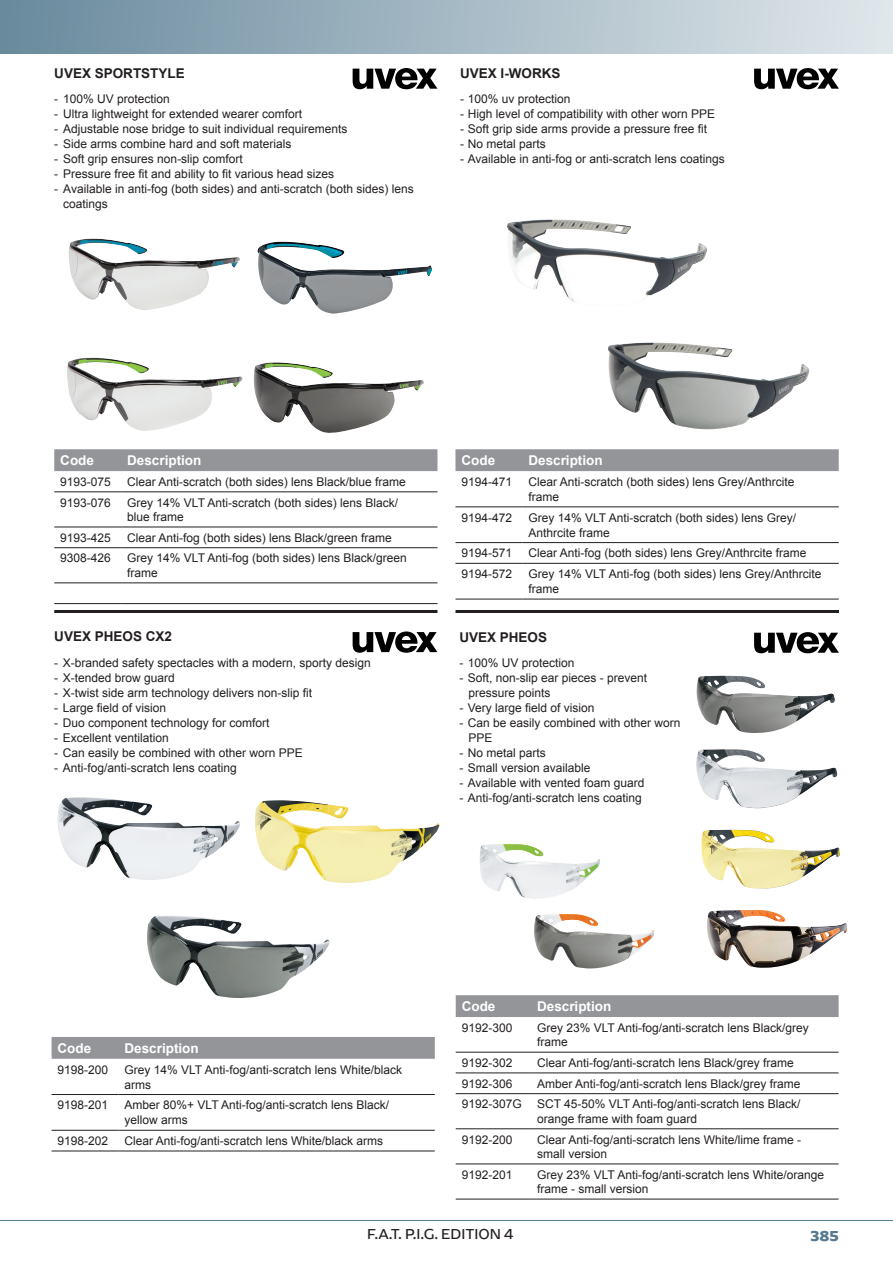
<style>
.page{position:relative;width:893px;height:1263px;background:#fff}
.page>*{position:absolute;margin:0;border:0;box-sizing:border-box;transform-origin:0 0}
.t1{font:15px "Arpona Sans";color:#231f20}
.t2{font:700 15px "Arpona Sans";color:#547a90}
.t3{font:700 13.5px "Arial";color:#fff}
.t4{font:700 13.5px "Arial";color:#231f20}
.t5{font:12px/15px "Arial";color:#231f20}
</style>
<div class="page">
<div style="left:0;top:0;width:893px;height:54px;background:linear-gradient(to right,#688a9d,#e1e7eb)"></div>
<hr style="left:0;top:1220px;width:893px;height:1px;background:#547a90">
<hr style="left:54px;top:610px;width:383px;height:3px;background:#231f20">
<hr style="left:455px;top:610px;width:384px;height:3px;background:#231f20">
<svg style="left:353px;top:68px;width:84px;height:21px"></svg>
<svg style="left:754px;top:68px;width:85px;height:21px"></svg>
<svg style="left:353px;top:631px;width:84px;height:22px"></svg>
<svg style="left:754px;top:632px;width:85px;height:21px"></svg>
<img style="left:69px;top:239px;width:171px;height:71px">
<img style="left:67px;top:357px;width:176px;height:74px">
<img style="left:253px;top:362px;width:171px;height:71px">
<img style="left:257px;top:242px;width:175px;height:72px">
<img style="left:507px;top:219px;width:200px;height:83px">
<img style="left:608px;top:343px;width:202px;height:87px">
<img style="left:147px;top:916px;width:183px;height:82px">
<img style="left:255px;top:800px;width:184px;height:83px">
<img style="left:57px;top:797px;width:183px;height:83px">
<img style="left:534px;top:914px;width:120px;height:55px">
<img style="left:696px;top:676px;width:139px;height:57px">
<img style="left:696px;top:749px;width:141px;height:59px">
<img style="left:701px;top:830px;width:139px;height:59px">
<img style="left:707px;top:910px;width:141px;height:58px">
<img style="left:480px;top:844px;width:120px;height:54px">
<div style="left:54px;top:449px;width:383px;height:22px;background:#939598"></div>
<hr style="left:54px;top:492px;width:67px;height:1px;background:#231f20">
<hr style="left:121px;top:492px;width:316px;height:1px;background:#231f20">
<hr style="left:54px;top:527px;width:67px;height:1px;background:#231f20">
<hr style="left:121px;top:527px;width:316px;height:1px;background:#231f20">
<hr style="left:54px;top:547px;width:67px;height:1px;background:#231f20">
<hr style="left:121px;top:547px;width:316px;height:1px;background:#231f20">
<hr style="left:54px;top:583px;width:67px;height:1px;background:#231f20">
<hr style="left:121px;top:583px;width:316px;height:1px;background:#231f20">
<hr style="left:54px;top:603px;width:67px;height:1px;background:#231f20">
<hr style="left:121px;top:603px;width:316px;height:1px;background:#231f20">
<div style="left:455px;top:449px;width:384px;height:22px;background:#939598"></div>
<hr style="left:455px;top:507px;width:67px;height:1px;background:#231f20">
<hr style="left:522px;top:507px;width:317px;height:1px;background:#231f20">
<hr style="left:455px;top:542px;width:67px;height:1px;background:#231f20">
<hr style="left:522px;top:542px;width:317px;height:1px;background:#231f20">
<hr style="left:455px;top:563px;width:67px;height:1px;background:#231f20">
<hr style="left:522px;top:563px;width:317px;height:1px;background:#231f20">
<hr style="left:455px;top:599px;width:67px;height:1px;background:#231f20">
<hr style="left:522px;top:599px;width:317px;height:1px;background:#231f20">
<div style="left:52px;top:1037px;width:383px;height:22px;background:#939598"></div>
<hr style="left:52px;top:1094px;width:67px;height:1px;background:#231f20">
<hr style="left:119px;top:1094px;width:316px;height:1px;background:#231f20">
<hr style="left:52px;top:1130px;width:67px;height:1px;background:#231f20">
<hr style="left:119px;top:1130px;width:316px;height:1px;background:#231f20">
<hr style="left:52px;top:1151px;width:67px;height:1px;background:#231f20">
<hr style="left:119px;top:1151px;width:316px;height:1px;background:#231f20">
<div style="left:456px;top:995px;width:383px;height:22px;background:#939598"></div>
<hr style="left:456px;top:1052px;width:75px;height:1px;background:#231f20">
<hr style="left:531px;top:1052px;width:308px;height:1px;background:#231f20">
<hr style="left:456px;top:1073px;width:75px;height:1px;background:#231f20">
<hr style="left:531px;top:1073px;width:308px;height:1px;background:#231f20">
<hr style="left:456px;top:1093px;width:75px;height:1px;background:#231f20">
<hr style="left:531px;top:1093px;width:308px;height:1px;background:#231f20">
<hr style="left:456px;top:1128px;width:75px;height:1px;background:#231f20">
<hr style="left:531px;top:1128px;width:308px;height:1px;background:#231f20">
<hr style="left:456px;top:1164px;width:75px;height:1px;background:#231f20">
<hr style="left:531px;top:1164px;width:308px;height:1px;background:#231f20">
<hr style="left:456px;top:1199px;width:75px;height:1px;background:#231f20">
<hr style="left:531px;top:1199px;width:308px;height:1px;background:#231f20">
<p class="t4" style="left:54px;top:64px;width:132px">UVEX SPORTSTYLE</p>
<p class="t5" style="left:54px;top:92px;width:117px">- 100% UV protection</p>
<p class="t5" style="left:54px;top:107px;width:249px">- Ultra lightweight for extended wearer comfort</p>
<p class="t5" style="left:54px;top:122px;width:295px">- Adjustable nose bridge to suit individual requirements</p>
<p class="t5" style="left:54px;top:137px;width:239px">- Side arms combine hard and soft materials</p>
<p class="t5" style="left:54px;top:152px;width:190px">- Soft grip ensures non-slip comfort</p>
<p class="t5" style="left:54px;top:167px;width:281px">- Pressure free fit and ability to fit various head sizes</p>
<p class="t5" style="left:63px;top:182px;width:352px;text-indent:-9px">- Available in anti-fog (both sides) and anti-scratch (both sides) lens coatings</p>
<p class="t4" style="left:460px;top:64px;width:102px">UVEX I-WORKS</p>
<p class="t5" style="left:460px;top:92px;width:112px">- 100% uv protection</p>
<p class="t5" style="left:460px;top:107px;width:256px">- High level of compatibility with other worn PPE</p>
<p class="t5" style="left:460px;top:122px;width:248px">- Soft grip side arms provide a pressure free fit</p>
<p class="t5" style="left:460px;top:137px;width:87px">- No metal parts</p>
<p class="t5" style="left:460px;top:152px;width:266px">- Available in anti-fog or anti-scratch lens coatings</p>
<p class="t3" style="left:60px;top:451px;width:35px">Code</p>
<p class="t3" style="left:127px;top:451px;width:76px">Description</p>
<p class="t5" style="left:60px;top:474px;width:52px">9193-075</p>
<p class="t5" style="left:127px;top:474px;width:280px">Clear Anti-scratch (both sides) lens Black/blue frame</p>
<p class="t5" style="left:60px;top:495px;width:52px">9193-076</p>
<p class="t5" style="left:127px;top:495px;width:272px;line-height:14.4px">Grey 14% VLT Anti-scratch (both sides) lens Black/ blue frame</p>
<p class="t5" style="left:60px;top:530px;width:52px">9193-425</p>
<p class="t5" style="left:127px;top:530px;width:266px">Clear Anti-fog (both sides) lens Black/green frame</p>
<p class="t5" style="left:60px;top:551px;width:52px">9308-426</p>
<p class="t5" style="left:127px;top:551px;width:281px;line-height:14.4px">Grey 14% VLT Anti-fog (both sides) lens Black/green frame</p>
<p class="t4" style="left:54px;top:628px;width:119px">UVEX PHEOS CX2</p>
<p class="t5" style="left:54px;top:655px;width:318px">- X-branded safety spectacles with a modern, sporty design</p>
<p class="t5" style="left:54px;top:670px;width:122px">- X-tended brow guard</p>
<p class="t5" style="left:54px;top:685px;width:259px">- X-twist side arm technology delivers non-slip fit</p>
<p class="t5" style="left:54px;top:700px;width:113px">- Large field of vision</p>
<p class="t5" style="left:54px;top:715px;width:217px">- Duo component technology for comfort</p>
<p class="t5" style="left:54px;top:730px;width:116px">- Excellent ventilation</p>
<p class="t5" style="left:54px;top:745px;width:250px">- Can easily be combined with other worn PPE</p>
<p class="t5" style="left:54px;top:760px;width:184px">- Anti-fog/anti-scratch lens coating</p>
<p class="t3" style="left:461px;top:451px;width:35px">Code</p>
<p class="t3" style="left:528px;top:451px;width:76px">Description</p>
<p class="t5" style="left:461px;top:474px;width:52px">9194-471</p>
<p class="t5" style="left:528px;top:474px;width:268px">Clear Anti-scratch (both sides) lens Grey/Anthrcite frame</p>
<p class="t5" style="left:461px;top:510px;width:52px">9194-472</p>
<p class="t5" style="left:528px;top:510px;width:269px">Grey 14% VLT Anti-scratch (both sides) lens Grey/<br>Anthrcite frame</p>
<p class="t5" style="left:461px;top:546px;width:52px">9194-571</p>
<p class="t5" style="left:528px;top:546px;width:280px">Clear Anti-fog (both sides) lens Grey/Anthrcite frame</p>
<p class="t5" style="left:461px;top:566px;width:52px">9194-572</p>
<p class="t5" style="left:528px;top:566px;width:295px">Grey 14% VLT Anti-fog (both sides) lens Grey/Anthrcite frame</p>
<p class="t4" style="left:459px;top:628px;width:89px">UVEX PHEOS</p>
<p class="t5" style="left:459px;top:656px;width:117px">- 100% UV protection</p>
<p class="t5" style="left:468px;top:671px;width:180px;text-indent:-9px">- Soft, non-slip ear pieces - prevent pressure points</p>
<p class="t5" style="left:459px;top:701px;width:137px">- Very large field of vision</p>
<p class="t5" style="left:468px;top:716px;width:214px;text-indent:-9px">- Can be easily combined with other worn<br>PPE</p>
<p class="t5" style="left:459px;top:746px;width:88px">- No metal parts</p>
<p class="t5" style="left:459px;top:761px;width:133px">- Small version available</p>
<p class="t5" style="left:459px;top:776px;width:187px">- Available with vented foam guard</p>
<p class="t5" style="left:459px;top:791px;width:184px">- Anti-fog/anti-scratch lens coating</p>
<p class="t3" style="left:58px;top:1039px;width:35px">Code</p>
<p class="t3" style="left:124px;top:1039px;width:76px">Description</p>
<p class="t5" style="left:58px;top:1062px;width:52px">9198-200</p>
<p class="t5" style="left:125px;top:1062px;width:279px">Grey 14% VLT Anti-fog/anti-scratch lens White/black arms</p>
<p class="t5" style="left:58px;top:1098px;width:52px">9198-201</p>
<p class="t5" style="left:125px;top:1098px;width:266px">Amber 80%+ VLT Anti-fog/anti-scratch lens Black/ yellow arms</p>
<p class="t5" style="left:58px;top:1133px;width:52px">9198-202</p>
<p class="t5" style="left:125px;top:1133px;width:260px">Clear Anti-fog/anti-scratch lens White/black arms</p>
<p class="t3" style="left:462px;top:997px;width:35px">Code</p>
<p class="t3" style="left:537px;top:997px;width:76px">Description</p>
<p class="t5" style="left:462px;top:1020px;width:52px">9192-300</p>
<p class="t5" style="left:537px;top:1020px;width:273px;line-height:14.4px">Grey 23% VLT Anti-fog/anti-scratch lens Black/grey frame</p>
<p class="t5" style="left:462px;top:1055px;width:52px">9192-302</p>
<p class="t5" style="left:537px;top:1055px;width:258px">Clear Anti-fog/anti-scratch lens Black/grey frame</p>
<p class="t5" style="left:462px;top:1076px;width:52px">9192-306</p>
<p class="t5" style="left:537px;top:1076px;width:265px">Amber Anti-fog/anti-scratch lens Black/grey frame</p>
<p class="t5" style="left:462px;top:1097px;width:62px">9192-307G</p>
<p class="t5" style="left:537px;top:1097px;width:265px;line-height:14.4px">SCT 45-50% VLT Anti-fog/anti-scratch lens Black/ orange frame with foam guard</p>
<p class="t5" style="left:462px;top:1132px;width:52px">9192-200</p>
<p class="t5" style="left:537px;top:1132px;width:266px;line-height:14.4px">Clear Anti-fog/anti-scratch lens White/lime frame - small version</p>
<p class="t5" style="left:462px;top:1167px;width:52px">9192-201</p>
<p class="t5" style="left:537px;top:1167px;width:289px;line-height:14.4px">Grey 23% VLT Anti-fog/anti-scratch lens White/orange frame - small version</p>
<p class="t1" style="left:367px;top:1224px;width:148px">F.A.T. P.I.G. EDITION 4</p>
<p class="t2" style="left:810px;top:1227px;width:30px">385</p>
</div>
